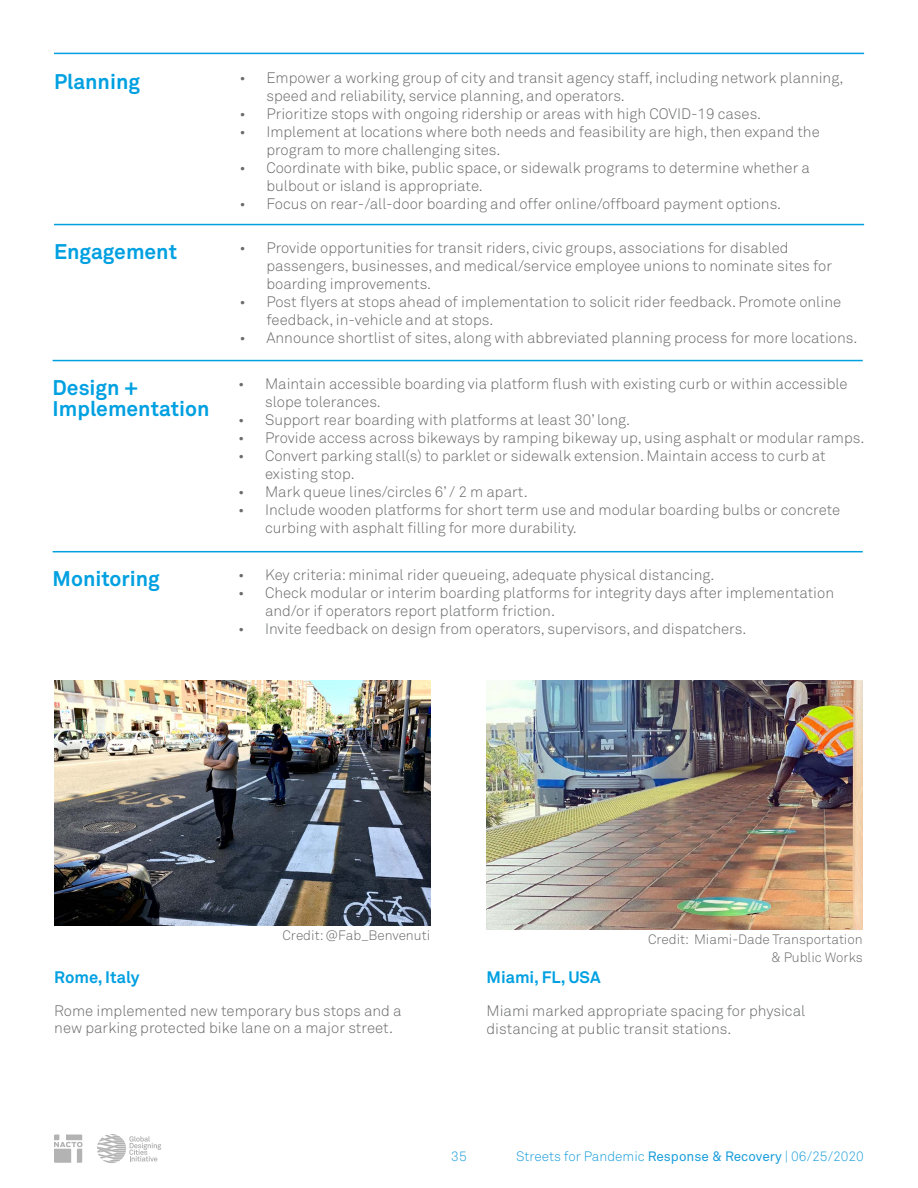
<style>
.page{position:relative;width:918px;height:1188px;background:#fff}
.page>*{position:absolute;margin:0;border:0;box-sizing:border-box;transform-origin:0 0}
.t1{font:700 21px/21px "Akkurat";color:#00a0e1}
.t2{font:700 16.5px "Akkurat";color:#00a0e1}
.t3{font:300 15px/18px "Akkurat";color:#696a6a}
.t4{font:300 13.5px/18px "Akkurat";color:#696a6a;text-align:right}
.t5{font:300 13.5px "Akkurat";color:#1b9eda}
.s1{font-weight:400}
</style>
<div class="page">
<svg style="left:54px;top:1135px;width:29px;height:28px"></svg>
<svg style="left:97px;top:1134px;width:64px;height:29px"></svg>
<hr style="left:54px;top:53px;width:810px;height:1px;background:#00a0e1">
<hr style="left:54px;top:224px;width:810px;height:1px;background:#00a0e1">
<hr style="left:53px;top:360px;width:810px;height:1px;background:#00a0e1">
<hr style="left:53px;top:551px;width:810px;height:1px;background:#00a0e1">
<img style="left:487px;top:680px;width:376px;height:250px">
<img style="left:54px;top:680px;width:376px;height:245px">
<h1 class="t1" style="left:54px;top:71px;width:88px">Planning</h1>
<h1 class="t1" style="left:54px;top:241px;width:125px">Engagement</h1>
<h1 class="t1" style="left:53px;top:377px;width:158px">Design +<br>Implementation</h1>
<h1 class="t1" style="left:53px;top:568px;width:109px">Monitoring</h1>
<p class="t3" style="left:266px;top:69px;width:579px;text-indent:-27px">• Empower a working group of city and transit agency staff, including network planning, speed and reliability, service planning, and operators.</p>
<p class="t3" style="left:239px;top:105px;width:523px">• Prioritize stops with ongoing ridership or areas with high COVID-19 cases.</p>
<p class="t3" style="left:266px;top:123px;width:555px;text-indent:-27px">• Implement at locations where both needs and feasibility are high, then expand the program to more challenging sites.</p>
<p class="t3" style="left:266px;top:159px;width:545px;text-indent:-27px">• Coordinate with bike, public space, or sidewalk programs to determine whether a bulbout or island is appropriate.</p>
<p class="t3" style="left:239px;top:195px;width:543px">• Focus on rear-/all-door boarding and offer online/offboard payment options.</p>
<p class="t3" style="left:266px;top:239px;width:567px;text-indent:-27px">• Provide opportunities for transit riders, civic groups, associations for disabled passengers, businesses, and medical/service employee unions to nominate sites for boarding improvements.</p>
<p class="t3" style="left:266px;top:293px;width:576px;text-indent:-27px">• Post flyers at stops ahead of implementation to solicit rider feedback. Promote online feedback, in-vehicle and at stops.</p>
<p class="t3" style="left:239px;top:329px;width:620px">• Announce shortlist of sites, along with abbreviated planning process for more locations.</p>
<p class="t3" style="left:265px;top:375px;width:584px;text-indent:-27px">• Maintain accessible boarding via platform flush with existing curb or within accessible slope tolerances.</p>
<p class="t3" style="left:238px;top:411px;width:393px">• Support rear boarding with platforms at least 30’ long.</p>
<p class="t3" style="left:238px;top:429px;width:628px">• Provide access across bikeways by ramping bikeway up, using asphalt or modular ramps.</p>
<p class="t3" style="left:265px;top:447px;width:562px;text-indent:-27px">• Convert parking stall(s) to parklet or sidewalk extension. Maintain access to curb at existing stop.</p>
<p class="t3" style="left:238px;top:483px;width:291px">• Mark queue lines/circles 6’ / 2 m apart.</p>
<p class="t3" style="left:265px;top:501px;width:577px;text-indent:-27px">• Include wooden platforms for short term use and modular boarding bulbs or concrete curbing with asphalt filling for more durability.</p>
<p class="t3" style="left:238px;top:566px;width:478px">• Key criteria: minimal rider queueing, adequate physical distancing.</p>
<p class="t3" style="left:265px;top:584px;width:571px;text-indent:-27px">• Check modular or interim boarding platforms for integrity days after implementation and/or if operators report platform friction.</p>
<p class="t3" style="left:238px;top:620px;width:510px">• Invite feedback on design from operators, supervisors, and dispatchers.</p>
<p class="t4" style="left:283px;top:927px;width:149px">Credit: @Fab_Benvenuti</p>
<p class="t4" style="left:648px;top:930px;width:216px">Credit: Miami-Dade Transportation &amp; Public Works</p>
<p class="t2" style="left:54px;top:967px;width:87px">Rome, Italy</p>
<p class="t3" style="left:54px;top:1003px;width:349px;line-height:16.5px">Rome implemented new temporary bus stops and a new parking protected bike lane on a major street.</p>
<p class="t2" style="left:487px;top:967px;width:116px">Miami, FL, USA</p>
<p class="t3" style="left:487px;top:1003px;width:320px">Miami marked appropriate spacing for physical distancing at public transit stations.</p>
<p class="t5" style="left:451px;top:1149px;width:17px">35</p>
<p class="t5" style="left:516px;top:1148px;width:349px">Streets for Pandemic <span class="s1">Response &amp; Recovery</span> | 06/25/2020</p>
</div>
